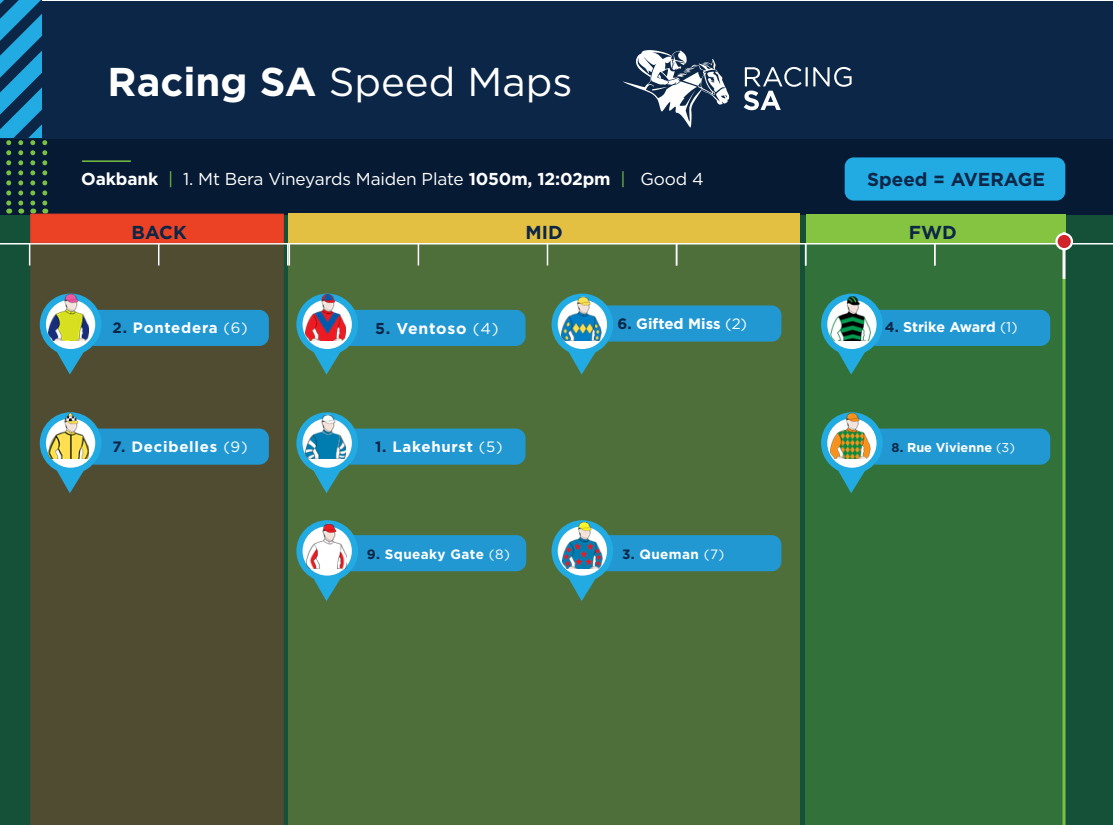
<style>
.page{position:relative;width:1113px;height:825px;background:#fff}
.page>*{position:absolute;margin:0;border:0;box-sizing:border-box;transform-origin:0 0}
.t1{font:40.2px "Gotham HTF";color:#fff}
.t2{font:700 18.75px "Gotham HTF";color:#0c2647}
.t3{font:17.25px "Gotham HTF";letter-spacing:-.01em;color:#fff}
.t4{font:700 15.75px "Gotham HTF";letter-spacing:.05em;color:#fff}
.t5{font:700 15px "Gotham HTF";letter-spacing:.05em;color:#fff}
.t6{font:700 15px "Gotham HTF";color:#fff}
.t7{font:700 14.25px "Gotham HTF";letter-spacing:-.005em;color:#fff}
.t8{font:700 13.5px "Gotham HTF";letter-spacing:.03em;color:#fff}
.t9{font:700 12.75px "Gotham HTF";color:#fff}
.s1{font-weight:700}
.s2{color:#79c142}
.s3{color:#0c2647}
.s4{font-family:"Gotham";font-weight:400}
</style>
<div class="page">
<div style="left:0;top:215px;width:1112px;height:610px;background:#155138"></div>
<div style="left:30px;top:244px;width:254px;height:581px;background:#504c32"></div>
<div style="left:288px;top:243px;width:511px;height:582px;background:#4e6f3a"></div>
<div style="left:805px;top:244px;width:258px;height:581px;background:#33713a"></div>
<div style="left:0;top:1px;width:1112px;height:214px;background:#0c2647"></div>
<hr style="left:0;top:243px;width:1112px;height:1px;background:#fff">
<div style="left:0;top:139px;width:1112px;height:76px;background:#071a34"></div>
<hr style="left:82px;top:160px;width:49px;height:2px;background:#79c142">
<svg style="left:743px;top:67px;width:108px;height:43px"></svg>
<svg style="left:623px;top:50px;width:106px;height:77px"></svg>
<hr style="left:288px;top:243px;width:2px;height:23px;background:#fff">
<hr style="left:417px;top:243px;width:2px;height:23px;background:#fff">
<hr style="left:546px;top:243px;width:2px;height:23px;background:#fff">
<svg style="left:29px;top:244px;width:1px;height:22px"></svg>
<svg style="left:158px;top:243px;width:1px;height:23px"></svg>
<svg style="left:287px;top:244px;width:1px;height:22px"></svg>
<svg style="left:0;top:0;width:47px;height:214px"></svg>
<svg style="left:821px;top:299px;width:229px;height:76px"></svg>
<img style="left:830px;top:294px;width:40px;height:46px">
<svg style="left:821px;top:412px;width:229px;height:81px"></svg>
<img style="left:830px;top:413px;width:40px;height:46px">
<svg style="left:296px;top:299px;width:229px;height:76px"></svg>
<img style="left:305px;top:294px;width:40px;height:46px">
<svg style="left:40px;top:294px;width:229px;height:81px"></svg>
<img style="left:49px;top:294px;width:40px;height:46px">
<svg style="left:40px;top:412px;width:229px;height:81px"></svg>
<img style="left:49px;top:413px;width:40px;height:46px">
<div style="left:30px;top:214px;width:254px;height:29px;background:#eb4225;border:1px solid #eb3e26"></div>
<div style="left:288px;top:214px;width:511px;height:29px;background:#e3c042"></div>
<div style="left:805px;top:214px;width:260px;height:29px;background:#84c440"></div>
<hr style="left:675px;top:243px;width:2px;height:23px;background:#fff">
<hr style="left:804px;top:243px;width:2px;height:23px;background:#fff">
<hr style="left:933px;top:243px;width:2px;height:23px;background:#fff">
<hr style="left:1062px;top:278px;width:3px;height:547px;background:#79c142">
<hr style="left:1062px;top:232px;width:3px;height:47px;background:#fff">
<div style="left:1056px;top:234px;width:15px;height:15px;background:#d1232a;border-radius:50%"></div>
<div style="left:1055px;top:233px;width:17px;height:17px;border:2px solid #fff;border-radius:50%"></div>
<svg style="left:551px;top:294px;width:230px;height:81px"></svg>
<img style="left:561px;top:295px;width:40px;height:46px">
<svg style="left:551px;top:520px;width:230px;height:81px"></svg>
<img style="left:562px;top:523px;width:40px;height:45px">
<svg style="left:296px;top:520px;width:230px;height:81px"></svg>
<img style="left:307px;top:523px;width:40px;height:45px">
<svg style="left:296px;top:412px;width:229px;height:81px"></svg>
<img style="left:305px;top:413px;width:40px;height:46px">
<div style="left:844px;top:157px;width:221px;height:44px;background:#22abe2;border-radius:9px"></div>
<p class="t1" style="left:108px;top:60px;width:466px"><span class="s1">Racing SA</span> Speed Maps</p>
<p class="t3" style="left:81px;top:170px;width:624px"><span class="s1">Oakbank</span> <span class="s2">|</span> 1. Mt Bera Vineyards Maiden Plate <span class="s1">1050m, 12:02pm</span> <span class="s2">|</span> Good 4</p>
<p class="t2" style="left:867px;top:169px;width:179px">Speed = AVERAGE</p>
<p class="t2" style="left:132px;top:221px;width:57px">BACK</p>
<p class="t2" style="left:525px;top:221px;width:39px">MID</p>
<p class="t2" style="left:908px;top:221px;width:49px">FWD</p>
<p class="t5" style="left:112px;top:319px;width:137px"><span class="s3">2.</span> Pontedera <span class="s4">(6)</span></p>
<p class="t4" style="left:375px;top:319px;width:125px"><span class="s3">5.</span> Ventoso <span class="s4">(4)</span></p>
<p class="t6" style="left:617px;top:315px;width:131px"><span class="s3">6.</span> Gifted Miss <span class="s4">(2)</span></p>
<p class="t7" style="left:884px;top:319px;width:134px"><span class="s3">4.</span> Strike Award <span class="s4">(1)</span></p>
<p class="t5" style="left:112px;top:438px;width:136px"><span class="s3">7.</span> Decibelles <span class="s4">(9)</span></p>
<p class="t5" style="left:375px;top:438px;width:129px"><span class="s3">1.</span> Lakehurst <span class="s4">(5)</span></p>
<p class="t9" style="left:891px;top:441px;width:125px"><span class="s3">8.</span> Rue Vivienne <span class="s4">(3)</span></p>
<p class="t8" style="left:367px;top:546px;width:144px"><span class="s3">9.</span> Squeaky Gate <span class="s4">(8)</span></p>
<p class="t8" style="left:622px;top:546px;width:104px"><span class="s3">3.</span> Queman <span class="s4">(7)</span></p>
</div>
